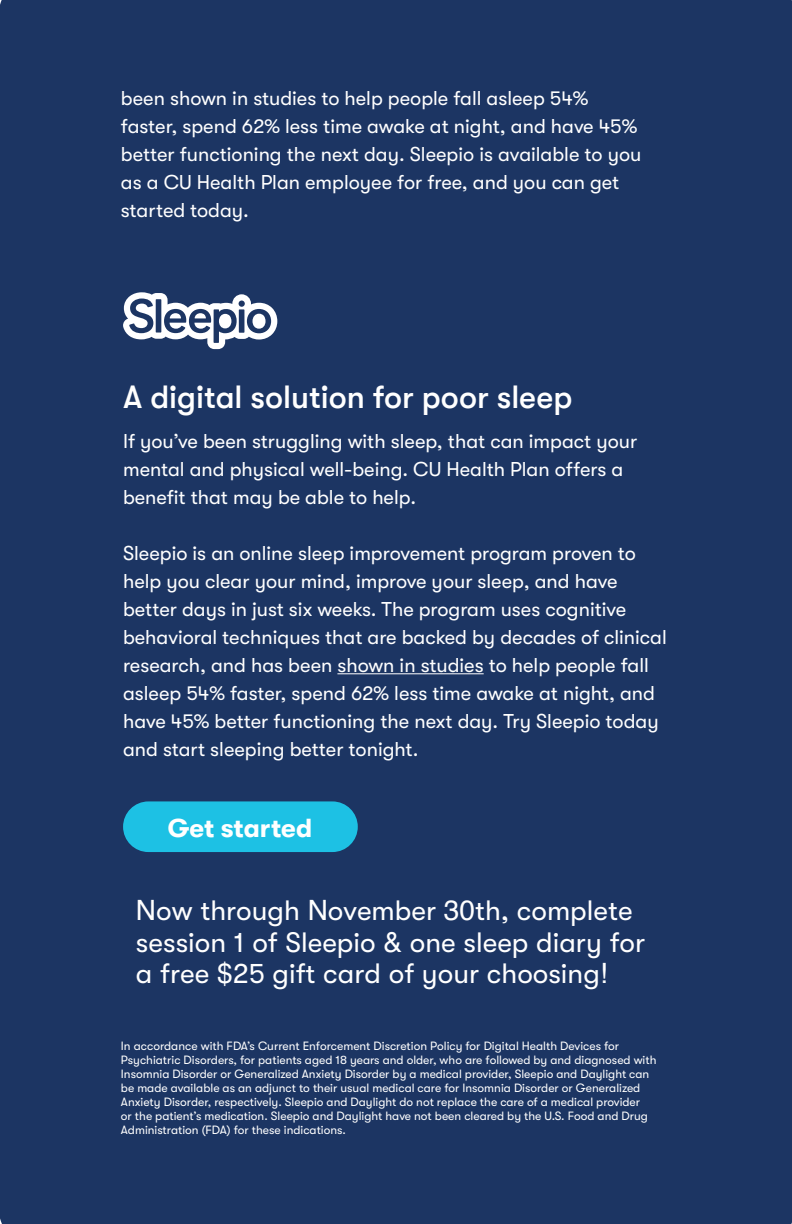
<style>
.page{position:relative;width:792px;height:1224px;background:#1c3563}
.page>*{position:absolute;margin:0;border:0;box-sizing:border-box;transform-origin:0 0}
.t1{font:500 32px "GT Walsheim";color:#fff}
.t2{font:28px/31.6px "GT Walsheim";color:#fff}
.t3{font:700 26px "GT Walsheim";color:#fff}
.t4{font:20px/28px "GT Walsheim";color:#fff}
.t5{font:12px/14px "GT Walsheim";color:#fff}
.s1{font-family:"Helvetica"}
</style>
<div class="page">
<hr style="left:337px;top:673px;width:147px;height:1px;background:#fff">
<svg style="left:123px;top:292px;width:154px;height:57px"></svg>
<div style="left:123px;top:801px;width:235px;height:51px;background:#1dc1e4;border-radius:25px"></div>
<p class="t4" style="left:121px;top:85px;width:522px">been shown in studies to help people fall asleep 54% faster, spend 62% less time awake at night, and have 45% better functioning the next day. Sleepio is available to you as a CU Health Plan employee for free, and you can get started today.</p>
<h1 class="t1" style="left:123px;top:379px;width:451px">A digital solution for poor sleep</h1>
<p class="t4" style="left:123px;top:429px;width:516px">If you’ve been struggling with sleep, that can impact your mental and physical well-being. CU Health Plan offers a benefit that may be able to help.</p>
<p class="t4" style="left:123px;top:541px;width:545px">Sleepio is an online sleep improvement program proven to help you clear your mind, improve your sleep, and have better days in just six weeks. The program uses cognitive behavioral techniques that are backed by decades of clinical research, and has been shown in studies to help people fall asleep 54% faster, spend 62% less time awake at night, and have 45% better functioning the next day. Try Sleepio today and start sleeping better tonight.</p>
<h3 class="t3" style="left:168px;top:813px;width:146px">Get started</h3>
<h2 class="t2" style="left:136px;top:898px;width:511px"><span class="s1">N</span>ow through <span class="s1">N</span>ovember <span class="s1">30</span>th, complete session 1 of Sleepio <span class="s1">&amp;</span> one sleep diary for a free <span class="s1">$</span>25 gift card of your choosing<span class="s1">!</span></h2>
<p class="t5" style="left:121px;top:1040px;width:537px">In accordance with FDA’s Current Enforcement Discretion Policy for Digital Health Devices for Psychiatric Disorders, for patients aged 18 years and older, who are followed by and diagnosed with Insomnia Disorder or Generalized Anxiety Disorder by a medical provider, Sleepio and Daylight can be made available as an adjunct to their usual medical care for Insomnia Disorder or Generalized Anxiety Disorder, respectively. Sleepio and Daylight do not replace the care of a medical provider<br>or the patient’s medication. Sleepio and Daylight have not been cleared by the U.S. Food and Drug Administration (FDA) for these indications.</p>
</div>
